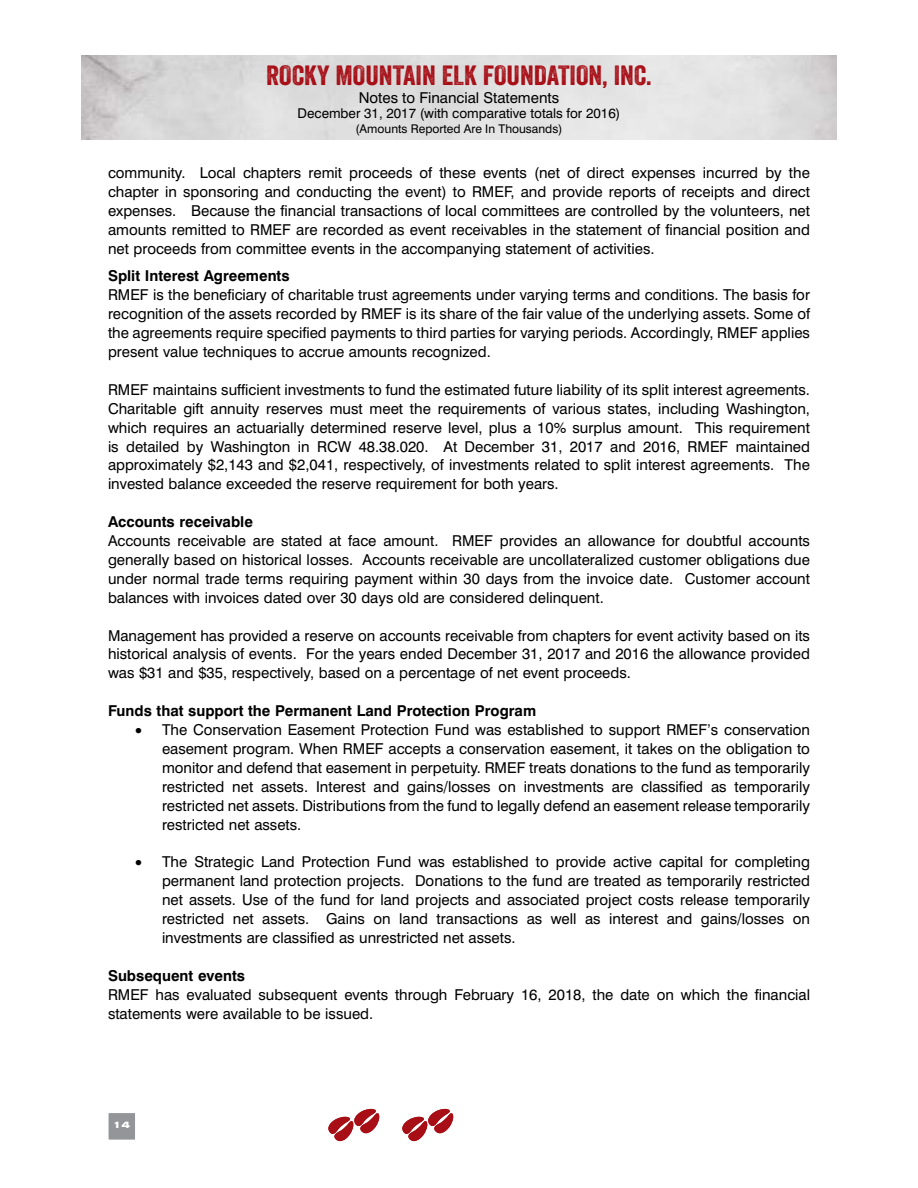
<style>
.page{position:relative;width:918px;height:1188px;background:#fff}
.page>*{position:absolute;margin:0;border:0;box-sizing:border-box;transform-origin:0 0}
.t1{font:27px "Veneer";color:#a70e16;scale:1.09 1}
.t2{font:15px/18.9px "Swiss 721 BT";color:#000;text-align:justify}
.t3{font:700 15px "Swiss 721 BT";color:#000}
.t4{font:13.5px "Swiss 721 BT";color:#000}
.t5{font:12px "Swiss 721 BT";color:#000}
.t6{font:900 expanded 9px "Swiss 721 BT";color:#fff}
</style>
<div class="page">
<div style="left:107px;top:1112px;width:30px;height:29px;background:#939598;border:2px solid #fff"></div>
<svg style="left:402px;top:1109px;width:51px;height:33px"></svg>
<svg style="left:328px;top:1109px;width:51px;height:33px"></svg>
<h1 class="t1" style="left:266px;top:58px;width:355px">ROCKY MOUNTAIN ELK FOUNDATION, INC.</h1>
<p class="t2" style="left:359px;top:88px;width:202px">Notes to Financial Statements</p>
<p class="t4" style="left:298px;top:105px;width:324px">December 31, 2017 (with comparative totals for 2016)</p>
<p class="t5" style="left:356px;top:121px;width:208px">(Amounts Reported Are In Thousands)</p>
<p class="t2" style="left:108px;top:163px;width:704px">community. Local chapters remit proceeds of these events (net of direct expenses incurred by the chapter in sponsoring and conducting the event) to RMEF, and provide reports of receipts and direct expenses. Because the financial transactions of local committees are controlled by the volunteers, net amounts remitted to RMEF are recorded as event receivables in the statement of financial position and net proceeds from committee events in the accompanying statement of activities.</p>
<p class="t3" style="left:108px;top:267px;width:183px">Split Interest Agreements</p>
<p class="t2" style="left:108px;top:285px;width:704px">RMEF is the beneficiary of charitable trust agreements under varying terms and conditions. The basis for recognition of the assets recorded by RMEF is its share of the fair value of the underlying assets. Some of the agreements require specified payments to third parties for varying periods. Accordingly, RMEF applies present value techniques to accrue amounts recognized.</p>
<p class="t2" style="left:108px;top:380px;width:704px">RMEF maintains sufficient investments to fund the estimated future liability of its split interest agreements.<br>Charitable gift annuity reserves must meet the requirements of various states, including Washington, which requires an actuarially determined reserve level, plus a 10% surplus amount. This requirement is detailed by Washington in RCW 48.38.020. At December 31, 2017 and 2016, RMEF maintained approximately $2,143 and $2,041, respectively, of investments related to split interest agreements. The invested balance exceeded the reserve requirement for both years.</p>
<p class="t3" style="left:108px;top:513px;width:146px">Accounts receivable</p>
<p class="t2" style="left:108px;top:531px;width:704px">Accounts receivable are stated at face amount. RMEF provides an allowance for doubtful accounts generally based on historical losses. Accounts receivable are uncollateralized customer obligations due under normal trade terms requiring payment within 30 days from the invoice date. Customer account balances with invoices dated over 30 days old are considered delinquent.</p>
<p class="t2" style="left:108px;top:626px;width:704px">Management has provided a reserve on accounts receivable from chapters for event activity based on its historical analysis of events. For the years ended December 31, 2017 and 2016 the allowance provided was $31 and $35, respectively, based on a percentage of net event proceeds.</p>
<p class="t3" style="left:108px;top:702px;width:430px">Funds that support the Permanent Land Protection Program</p>
<p class="t2" style="left:162px;top:720px;width:650px;text-indent:-27px">• The Conservation Easement Protection Fund was established to support RMEF’s conservation easement program. When RMEF accepts a conservation easement, it takes on the obligation to monitor and defend that easement in perpetuity. RMEF treats donations to the fund as temporarily restricted net assets. Interest and gains/losses on investments are classified as temporarily restricted net assets. Distributions from the fund to legally defend an easement release temporarily restricted net assets.</p>
<p class="t2" style="left:162px;top:852px;width:650px;text-indent:-27px">• The Strategic Land Protection Fund was established to provide active capital for completing permanent land protection projects. Donations to the fund are treated as temporarily restricted net assets. Use of the fund for land projects and associated project costs release temporarily restricted net assets. Gains on land transactions as well as interest and gains/losses on investments are classified as unrestricted net assets.</p>
<p class="t3" style="left:108px;top:966px;width:138px">Subsequent events</p>
<p class="t2" style="left:108px;top:985px;width:704px">RMEF has evaluated subsequent events through February 16, 2018, the date on which the financial statements were available to be issued.</p>
<p class="t6" style="left:113px;top:1120px;width:19px">14</p>
</div>
